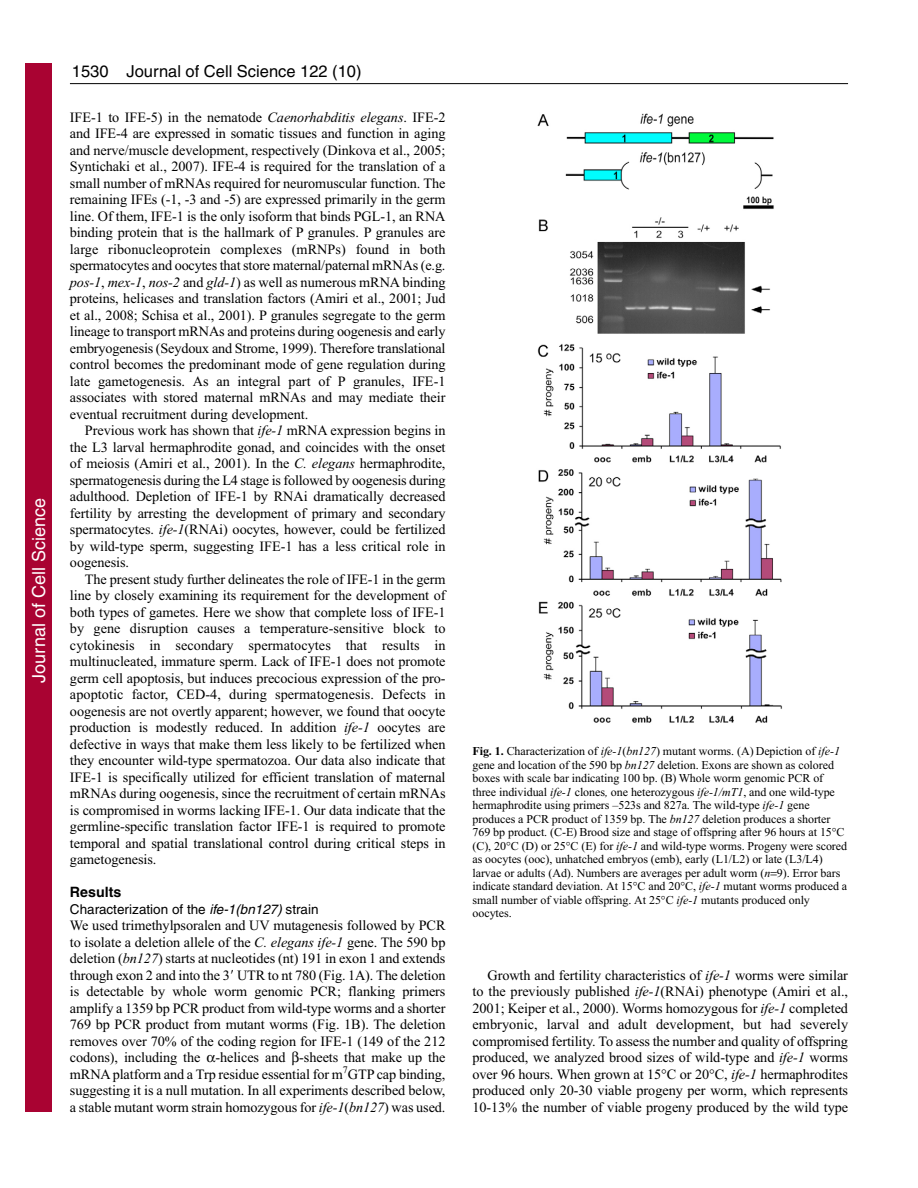
<style>
.page{position:relative;width:918px;height:1188px;background:#fff}
.page>*{position:absolute;margin:0;border:0;box-sizing:border-box;transform-origin:0 0}
.t1{font:18px "Helvetica";color:#fff}
.t2{font:16.5px "Helvetica";color:#000}
.t3{font:14.25px/16.5px "Times New Roman";letter-spacing:-.005em;color:#000;text-align:justify}
.t4{font:700 14.25px "Helvetica";color:#000}
.t5{font:13.5px "Helvetica";color:#000}
.t6{font:12px/13.5px "Times New Roman";letter-spacing:-.005em;color:#000}
.s1{font-style:italic}
.s2{font-family:"Mathematical Pi One"}
.s3{font-weight:700}
</style>
<div class="page">
<hr style="left:70px;top:83px;width:778px;height:1px;background:#000">
<img style="left:537px;top:113px;width:245px;height:610px">
<div style="left:26px;top:64px;width:26px;height:1048px;background:#a90332"></div>
<p class="t1" style="left:28px;top:683px;width:186px;rotate:-90deg">Journal of Cell Science</p>
<p class="t2" style="left:127px;top:65px;width:237px">Journal of Cell Science 122 (10)</p>
<p class="t2" style="left:72px;top:65px;width:38px">1530</p>
<p class="t3" style="left:70px;top:110px;width:377px">IFE-1 to IFE-5) in the nematode <span class="s1">Caenorhabditis elegans</span>. IFE-2 and IFE-4 are expressed in somatic tissues and function in aging and nerve/muscle development, respectively (Dinkova et al., 2005; Syntichaki et al., 2007). IFE-4 is required for the translation of a small number of mRNAs required for neuromuscular function. The remaining IFEs (-1, -3 and -5) are expressed primarily in the germ line. Of them, IFE-1 is the only isoform that binds PGL-1, an RNA binding protein that is the hallmark of P granules. P granules are large ribonucleoprotein complexes (mRNPs) found in both spermatocytes and oocytes that store maternal/paternal mRNAs (e.g. <span class="s1">pos-1</span>, <span class="s1">mex-1</span>, <span class="s1">nos-2</span> and <span class="s1">gld-1</span>) as well as numerous mRNA binding proteins, helicases and translation factors (Amiri et al., 2001; Jud et al., 2008; Schisa et al., 2001). P granules segregate to the germ lineage to transport mRNAs and proteins during oogenesis and early embryogenesis (Seydoux and Strome, 1999). Therefore translational control becomes the predominant mode of gene regulation during late gametogenesis. As an integral part of P granules, IFE-1 associates with stored maternal mRNAs and may mediate their eventual recruitment during development.</p>
<p class="t3" style="left:70px;top:423px;width:377px;text-indent:15px">Previous work has shown that <span class="s1">ife-1</span> mRNA expression begins in the L3 larval hermaphrodite gonad, and coincides with the onset of meiosis (Amiri et al., 2001). In the <span class="s1">C. elegans</span> hermaphrodite, spermatogenesis during the L4 stage is followed by oogenesis during adulthood. Depletion of IFE-1 by RNAi dramatically decreased fertility by arresting the development of primary and secondary spermatocytes. <span class="s1">ife-1</span>(RNAi) oocytes, however, could be fertilized by wild-type sperm, suggesting IFE-1 has a less critical role in oogenesis.</p>
<p class="t3" style="left:70px;top:572px;width:377px;text-indent:15px">The present study further delineates the role of IFE-1 in the germ line by closely examining its requirement for the development of both types of gametes. Here we show that complete loss of IFE-1 by gene disruption causes a temperature-sensitive block to cytokinesis in secondary spermatocytes that results in multinucleated, immature sperm. Lack of IFE-1 does not promote germ cell apoptosis, but induces precocious expression of the pro&shy;apoptotic factor, CED-4, during spermatogenesis. Defects in oogenesis are not overtly apparent; however, we found that oocyte production is modestly reduced. In addition <span class="s1">ife-1</span> oocytes are defective in ways that make them less likely to be fertilized when they encounter wild-type spermatozoa. Our data also indicate that IFE-1 is specifically utilized for efficient translation of maternal mRNAs during oogenesis, since the recruitment of certain mRNAs is compromised in worms lacking IFE-1. Our data indicate that the germline-specific translation factor IFE-1 is required to promote temporal and spatial translational control during critical steps in gametogenesis.</p>
<p class="t4" style="left:70px;top:887px;width:53px">Results</p>
<p class="t5" style="left:70px;top:904px;width:250px">Characterization of the <span class="s1">ife-1(bn127)</span>strain</p>
<p class="t3" style="left:70px;top:918px;width:377px">We used trimethylpsoralen and UV mutagenesis followed by PCR to isolate a deletion allele of the <span class="s1">C. elegans ife-1</span> gene. The 590 bp deletion (<span class="s1">bn127</span>) starts at nucleotides (nt) 191 in exon 1 and extends through exon 2 and into the 3<span class="s2">-</span> UTR to nt 780 (Fig. 1A). The deletion is detectable by whole worm genomic PCR; flanking primers amplify a 1359 bp PCR product from wild-type worms and a shorter 769 bp PCR product from mutant worms (Fig. 1B). The deletion removes over 70% of the coding region for IFE-1 (149 of the 212 codons), including the -helices and -sheets that make up the mRNA platform and a Trp residue essential for m<sup>7</sup>GTP cap binding, suggesting it is a null mutation. In all experiments described below, a stable mutant worm strain homozygous for <span class="s1">ife-1</span>(<span class="s1">bn127</span>) was used.</p>
<p class="t6" style="left:472px;top:746px;width:376px"><span class="s3">Fig. 1.</span> Characterization of <span class="s1">ife-1</span>(<span class="s1">bn127</span>) mutant worms. (A) Depiction of <span class="s1">ife-1 </span>gene and location of the 590 bp <span class="s1">bn127</span> deletion. Exons are shown as colored boxes with scale bar indicating 100 bp. (B) Whole worm genomic PCR of three individual <span class="s1">ife-1</span> clones<span class="s1">,</span> one heterozygous <span class="s1">ife-1/mT1</span>, and one wild-type hermaphrodite using primers –523s and 827a. The wild-type <span class="s1">ife-1</span> gene produces a PCR product of 1359 bp. The <span class="s1">bn127</span> deletion produces a shorter 769 bp product. (C-E) Brood size and stage of offspring after 96 hours at 15°C (C), 20°C (D) or 25°C (E) for <span class="s1">ife-1</span> and wild-type worms. Progeny were scored as oocytes (ooc), unhatched embryos (emb), early (L1/L2) or late (L3/L4) larvae or adults (Ad). Numbers are averages per adult worm (<span class="s1">n</span> 9). Error bars indicate standard deviation. At 15°C and 20°C, <span class="s1">ife-1</span> mutant worms produced a small number of viable offspring. At 25°C <span class="s1">ife-1</span> mutants produced only oocytes.</p>
<p class="t3" style="left:473px;top:968px;width:377px;text-indent:15px">Growth and fertility characteristics of <span class="s1">ife-1</span> worms were similar to the previously published <span class="s1">ife-1</span>(RNAi) phenotype (Amiri et al., 2001; Keiper et al., 2000). Worms homozygous for <span class="s1">ife-1</span> completed embryonic, larval and adult development, but had severely compromised fertility. To assess the number and quality of offspring produced, we analyzed brood sizes of wild-type and <span class="s1">ife-1</span> worms over 96 hours. When grown at 15°C or 20°C, <span class="s1">ife-1</span> hermaphrodites produced only 20-30 viable progeny per worm, which represents 10-13% the number of viable progeny produced by the wild type</p>
</div>
